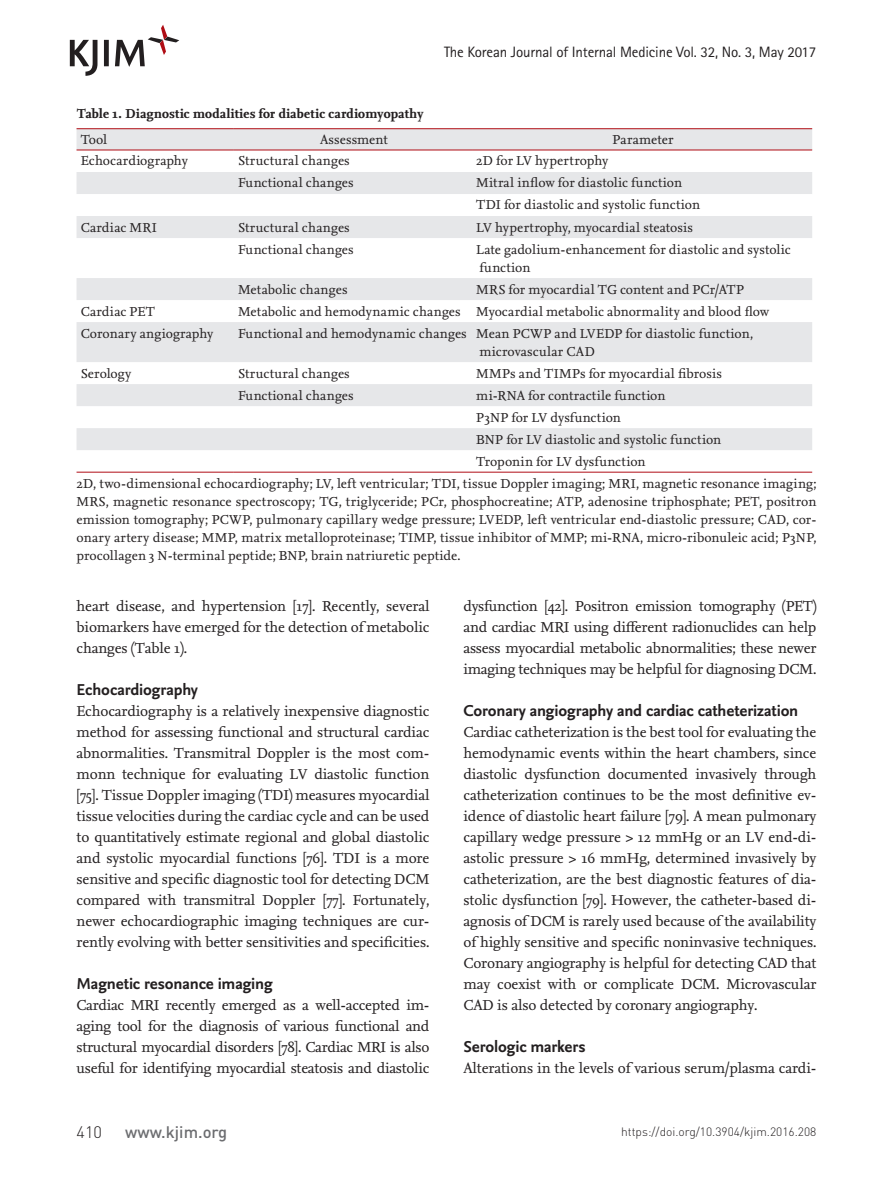
<style>
.page{position:relative;width:893px;height:1191px;background:#fff}
.page>*{position:absolute;margin:0;border:0;box-sizing:border-box;transform-origin:0 0}
.제목2{font:700 16.5px "Nexus Sans";letter-spacing:-.01em;color:#231f20}
.t1{font:500 16.5px "DIN Pro";color:#6c6d70}
.t2{font:300 16.5px "DIN Pro";color:#231f20}
.제목밑본문{font:15px/21px "Nexus Serif";letter-spacing:-.01em;color:#231f20;text-align:justify}
.t3{font:15px "Rotis Sans Serif Std";letter-spacing:-.01em;color:#231f20}
.테이블{font:13.5px/18px "Nexus Serif";letter-spacing:.01em;color:#231f20;text-align:justify}
.테이블제목{font:700 13.5px "Nexus Serif";letter-spacing:.005em;color:#231f20}
.t4{font:300 12px "DIN";color:#231f20}
.s1{font-family:"DIN Pro"}
</style>
<div class="page">
<svg style="left:70px;top:25px;width:109px;height:51px"></svg>
<svg style="left:77px;top:129px;width:735px;height:321px;fill:#e6e7e9"></svg>
<hr style="left:77px;top:128px;width:157px;height:1px;background:#b00d15">
<hr style="left:234px;top:128px;width:238px;height:1px;background:#b00d15">
<hr style="left:472px;top:128px;width:340px;height:1px;background:#b00d15">
<hr style="left:77px;top:150px;width:157px;height:1px;background:#b00d15">
<hr style="left:234px;top:150px;width:238px;height:1px;background:#b00d15">
<hr style="left:472px;top:150px;width:340px;height:1px;background:#b00d15">
<hr style="left:77px;top:472px;width:157px;height:1px;background:#b00d15">
<hr style="left:234px;top:472px;width:238px;height:1px;background:#b00d15">
<hr style="left:472px;top:472px;width:340px;height:1px;background:#b00d15">
<p class="t3" style="left:444px;top:43px;width:374px">The Korean Journal of Internal Medicine Vol. 32, No. 3, May 2017</p>
<p class="테이블제목" style="left:77px;top:104px;width:348px">Table 1. Diagnostic modalities for diabetic cardiomyopathy</p>
<p class="테이블" style="left:81px;top:130px;width:28px">Tool</p>
<p class="테이블" style="left:320px;top:130px;width:69px">Assessment</p>
<p class="테이블" style="left:613px;top:130px;width:63px">Parameter</p>
<p class="테이블" style="left:81px;top:152px;width:109px">Echocardiography</p>
<p class="테이블" style="left:238px;top:152px;width:113px">Structural changes</p>
<p class="테이블" style="left:476px;top:152px;width:134px">2D for LV hypertrophy</p>
<p class="테이블" style="left:238px;top:174px;width:117px">Functional changes</p>
<p class="테이블" style="left:476px;top:174px;width:207px">Mitral inflow for diastolic function</p>
<p class="테이블" style="left:476px;top:196px;width:225px">TDI for diastolic and systolic function</p>
<p class="테이블" style="left:81px;top:218px;width:78px">Cardiac MRI</p>
<p class="테이블" style="left:238px;top:218px;width:113px">Structural changes</p>
<p class="테이블" style="left:476px;top:218px;width:218px">LV hypertrophy, myocardial steatosis</p>
<p class="테이블" style="left:238px;top:240px;width:117px">Functional changes</p>
<p class="테이블" style="left:476px;top:240px;width:316px">Late gadolium-enhancement for diastolic and systolic</p>
<p class="테이블" style="left:479px;top:258px;width:53px">function</p>
<p class="테이블" style="left:238px;top:280px;width:111px">Metabolic changes</p>
<p class="테이블" style="left:476px;top:280px;width:269px">MRS for myocardial TG content and PCr/ATP</p>
<p class="테이블" style="left:81px;top:302px;width:76px">Cardiac PET</p>
<p class="테이블" style="left:238px;top:302px;width:224px">Metabolic and hemodynamic changes</p>
<p class="테이블" style="left:476px;top:302px;width:294px">Myocardial metabolic abnormality and blood flow</p>
<p class="테이블" style="left:81px;top:324px;width:134px">Coronary angiography</p>
<p class="테이블" style="left:238px;top:324px;width:230px">Functional and hemodynamic changes</p>
<p class="테이블" style="left:476px;top:324px;width:278px">Mean PCWP and LVEDP for diastolic function,</p>
<p class="테이블" style="left:479px;top:342px;width:117px">microvascular CAD</p>
<p class="테이블" style="left:81px;top:364px;width:52px">Serology</p>
<p class="테이블" style="left:238px;top:364px;width:113px">Structural changes</p>
<p class="테이블" style="left:476px;top:364px;width:247px">MMPs and TIMPs for myocardial fibrosis</p>
<p class="테이블" style="left:238px;top:386px;width:117px">Functional changes</p>
<p class="테이블" style="left:476px;top:386px;width:191px">mi-RNA for contractile function</p>
<p class="테이블" style="left:476px;top:408px;width:146px">P3NP for LV dysfunction</p>
<p class="테이블" style="left:476px;top:430px;width:246px">BNP for LV diastolic and systolic function</p>
<p class="테이블" style="left:476px;top:452px;width:171px">Troponin for LV dysfunction</p>
<p class="테이블" style="left:77px;top:474px;width:741px">2D, two-dimensional echocardiography; LV, left ventricular; TDI, tissue Doppler imaging; MRI, magnetic resonance imaging; MRS, magnetic resonance spectroscopy; TG, triglyceride; PCr, phosphocreatine; ATP, adenosine triphosphate; PET, positron emission tomography; PCWP, pulmonary capillary wedge pressure; LVEDP, left ventricular end-diastolic pressure; CAD, cor&shy;onary artery disease; MMP, matrix metalloproteinase; TIMP, tissue inhibitor of MMP; mi-RNA, micro-ribonuleic acid; P3NP, procollagen 3 N-terminal peptide; BNP, brain natriuretic peptide.</p>
<p class="제목밑본문" style="left:77px;top:595px;width:354px">heart disease, and hypertension [17]. Recently, several biomarkers have emerged for the detection of metabolic changes (Table 1).</p>
<p class="제목2" style="left:77px;top:679px;width:123px">Echocardiography</p>
<p class="제목밑본문" style="left:77px;top:700px;width:354px">Echocardiography is a relatively inexpensive diagnostic method for assessing functional and structural cardiac abnormalities. Transmitral Doppler is the most com&shy;monn technique for evaluating LV diastolic function [75]. Tissue Doppler imaging (TDI) measures myocardial tissue velocities during the cardiac cycle and can be used to quantitatively estimate regional and global diastolic and systolic myocardial functions [76]. TDI is a more sensitive and specific diagnostic tool for detecting DCM compared with transmitral Doppler [77]. Fortunately, newer echocardiographic imaging techniques are cur&shy;rently evolving with better sensitivities and specificities.</p>
<p class="제목2" style="left:77px;top:973px;width:198px">Magnetic resonance imaging</p>
<p class="제목밑본문" style="left:77px;top:994px;width:354px">Cardiac MRI recently emerged as a well-accepted im&shy;aging tool for the diagnosis of various functional and structural myocardial disorders [78]. Cardiac MRI is also useful for identifying myocardial steatosis and diastolic</p>
<p class="제목밑본문" style="left:463px;top:595px;width:354px">dysfunction [42]. Positron emission tomography (PET) and cardiac MRI using different radionuclides can help assess myocardial metabolic abnormalities; these newer imaging techniques may be helpful for diagnosing DCM.</p>
<p class="제목2" style="left:463px;top:700px;width:336px">Coronary angiography and cardiac catheterization</p>
<p class="제목밑본문" style="left:463px;top:721px;width:354px">Cardiac catheterization is the best tool for evaluating the hemodynamic events within the heart chambers, since diastolic dysfunction documented invasively through catheterization continues to be the most definitive ev&shy;idence of diastolic heart failure [79]. A mean pulmonary capillary wedge pressure &gt; 12 mmHg or an LV end-di&shy;astolic pressure &gt; 16 mmHg, determined invasively by catheterization, are the best diagnostic features of dia&shy;stolic dysfunction [79]. However, the catheter-based di&shy;agnosis of DCM is rarely used because of the availability of highly sensitive and specific noninvasive techniques.<br>Coronary angiography is helpful for detecting CAD that may coexist with or complicate DCM. Microvascular CAD is also detected by coronary angiography.</p>
<p class="제목2" style="left:463px;top:1036px;width:124px">Serologic markers</p>
<p class="제목밑본문" style="left:463px;top:1057px;width:354px">Alterations in the levels of various serum/plasma cardi-</p>
<p class="t2" style="left:77px;top:1120px;width:27px">410</p>
<p class="t1" style="left:125px;top:1120px;width:104px">www.kjim.org</p>
<p class="t4" style="left:621px;top:1124px;width:197px"><span class="s1">https://doi.org/</span>10.3904/kjim.2016.208</p>
</div>
